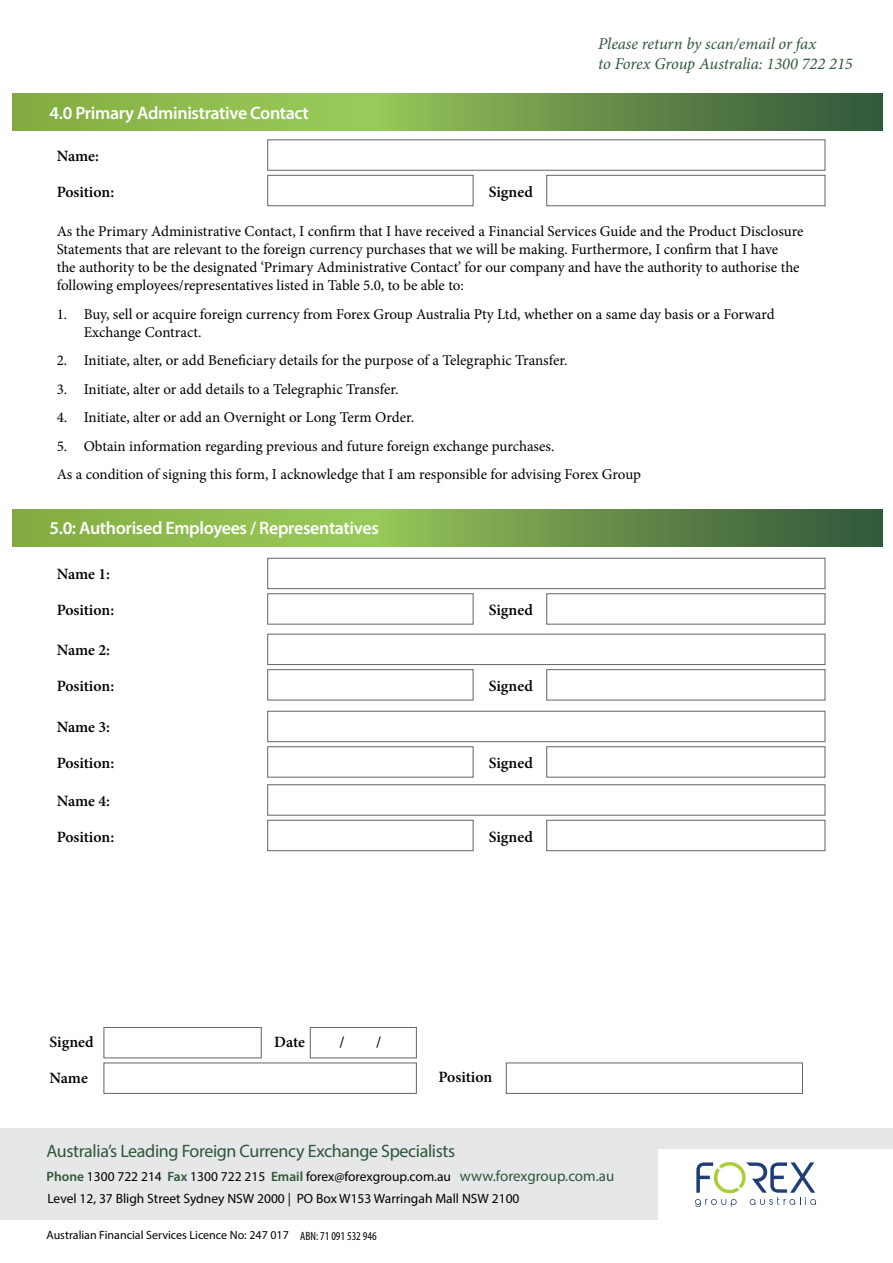
<style>
.page{position:relative;width:893px;height:1263px;background:#fff}
.page>*{position:absolute;margin:0;border:0;box-sizing:border-box;transform-origin:0 0}
.t1{font:600 18px "Myriad Pro";letter-spacing:-.02em;color:#fff}
.t2{font:18px "Myriad Pro";letter-spacing:-.02em;color:#2e573b}
.t3{font:italic 16.5px/19.8px "Minion Pro";letter-spacing:-.005em;color:#2e573b}
.t4{font:600 15.75px "Minion Pro";color:#000}
.t5{font:15px/18px "Minion Pro";letter-spacing:-.005em;color:#000}
.t6{font:13.5px "Myriad Pro";color:#000}
.t7{font:12px "Myriad Pro";color:#000}
.s1{font-weight:600;color:#2e573b}
.s2{font-size:15px;color:#2e573b}
.s3{font-stretch:condensed}
</style>
<div class="page">
<div style="left:0;top:1128px;width:893px;height:92px;background:#e6e7e8"></div>
<div style="left:659px;top:1149px;width:234px;height:71px;background:#fff"></div>
<svg style="left:695px;top:1162px;width:121px;height:45px"></svg>
<svg style="left:13px;top:93px;width:869px;height:37px;background:#759f4a"></svg>
<div style="left:267px;top:139px;width:558px;height:32px;border:1px solid #636466"></div>
<div style="left:267px;top:175px;width:206px;height:31px;border:1px solid #636466"></div>
<div style="left:546px;top:175px;width:279px;height:31px;border:1px solid #636466"></div>
<svg style="left:13px;top:510px;width:869px;height:37px;background:#759f4a"></svg>
<div style="left:267px;top:558px;width:558px;height:31px;border:1px solid #636466"></div>
<div style="left:267px;top:593px;width:206px;height:31px;border:1px solid #636466"></div>
<div style="left:546px;top:593px;width:279px;height:31px;border:1px solid #636466"></div>
<div style="left:267px;top:634px;width:558px;height:31px;border:1px solid #636466"></div>
<div style="left:267px;top:669px;width:206px;height:31px;border:1px solid #636466"></div>
<div style="left:546px;top:669px;width:279px;height:31px;border:1px solid #636466"></div>
<div style="left:267px;top:711px;width:558px;height:31px;border:1px solid #636466"></div>
<div style="left:267px;top:746px;width:206px;height:31px;border:1px solid #636466"></div>
<div style="left:546px;top:746px;width:279px;height:31px;border:1px solid #636466"></div>
<div style="left:267px;top:784px;width:558px;height:31px;border:1px solid #636466"></div>
<div style="left:267px;top:820px;width:206px;height:31px;border:1px solid #636466"></div>
<div style="left:546px;top:820px;width:279px;height:31px;border:1px solid #636466"></div>
<div style="left:104px;top:1027px;width:158px;height:31px;border:1px solid #636466"></div>
<div style="left:104px;top:1062px;width:313px;height:32px;border:1px solid #636466"></div>
<div style="left:310px;top:1027px;width:107px;height:31px;border:1px solid #636466"></div>
<div style="left:506px;top:1062px;width:297px;height:32px;border:1px solid #636466"></div>
<p class="t1" style="left:50px;top:101px;width:261px">4.0 Primary Administrative Contact</p>
<p class="t4" style="left:57px;top:145px;width:44px">Name:</p>
<p class="t4" style="left:57px;top:181px;width:59px">Position:</p>
<p class="t4" style="left:489px;top:181px;width:46px">Signed</p>
<p class="t3" style="left:598px;top:34px;width:256px">Please return by scan/email or fax<br>to Forex Group Australia: 1300 722 215</p>
<p class="t5" style="left:57px;top:222px;width:748px">As the Primary Administrative Contact, I confirm that I have received a Financial Services Guide and the Product Disclosure Statements that are relevant to the foreign currency purchases that we will be making. Furthermore, I confirm that I have<br>the authority to be the designated ‘Primary Administrative Contact’ for our company and have the authority to authorise the following employees/representatives listed in Table 5.0, to be able to:</p>
<p class="t5" style="left:84px;top:305px;width:692px;text-indent:-27px">1. Buy, sell or acquire foreign currency from Forex Group Australia Pty Ltd, whether on a same day basis or a Forward<br>Exchange Contract.</p>
<p class="t5" style="left:57px;top:351px;width:512px">2. Initiate, alter, or add Beneficiary details for the purpose of a Telegraphic Transfer.</p>
<p class="t5" style="left:57px;top:380px;width:343px">3. Initiate, alter or add details to a Telegraphic Transfer.</p>
<p class="t5" style="left:57px;top:408px;width:359px">4. Initiate, alter or add an Overnight or Long Term Order.</p>
<p class="t5" style="left:57px;top:432px;width:586px;line-height:28.5px">5. Obtain information regarding previous and future foreign exchange purchases.<br>As a condition of signing this form, I acknowledge that I am responsible for advising Forex Group</p>
<p class="t1" style="left:50px;top:517px;width:331px">5.0: Authorised Employees / Representatives</p>
<p class="t4" style="left:57px;top:563px;width:55px">Name 1:</p>
<p class="t4" style="left:57px;top:599px;width:59px">Position:</p>
<p class="t4" style="left:489px;top:599px;width:46px">Signed</p>
<p class="t4" style="left:57px;top:639px;width:55px">Name 2:</p>
<p class="t4" style="left:57px;top:675px;width:59px">Position:</p>
<p class="t4" style="left:489px;top:675px;width:46px">Signed</p>
<p class="t4" style="left:57px;top:716px;width:55px">Name 3:</p>
<p class="t4" style="left:57px;top:752px;width:59px">Position:</p>
<p class="t4" style="left:489px;top:752px;width:46px">Signed</p>
<p class="t4" style="left:57px;top:790px;width:55px">Name 4:</p>
<p class="t4" style="left:57px;top:826px;width:59px">Position:</p>
<p class="t4" style="left:489px;top:826px;width:46px">Signed</p>
<p class="t4" style="left:50px;top:1031px;width:46px">Signed</p>
<p class="t4" style="left:274px;top:1031px;width:32px">Date</p>
<p class="t4" style="left:340px;top:1031px;width:7px">/</p>
<p class="t4" style="left:376px;top:1031px;width:7px">/</p>
<p class="t4" style="left:50px;top:1067px;width:40px">Name</p>
<p class="t4" style="left:439px;top:1065px;width:55px">Position</p>
<p class="t2" style="left:46px;top:1139px;width:410px">Australia’s Leading Foreign Currency Exchange Specialists</p>
<p class="t6" style="left:47px;top:1190px;width:474px">Level 12, 37 Bligh Street Sydney NSW 2000 | PO Box W153 Warringah Mall NSW 2100</p>
<p class="t6" style="left:47px;top:1168px;width:569px"><span class="s1">Phone</span> 1300 722 214 <span class="s1">Fax</span> 1300 722 215 <span class="s1">Email</span> forex@forexgroup.com.au <span class="s2">www.forexgroup.com.au</span></p>
<p class="t7" style="left:47px;top:1227px;width:332px">Australian Financial Services Licence No: 247 017 <span class="s3">ABN: 71 091 532 946</span></p>
</div>
